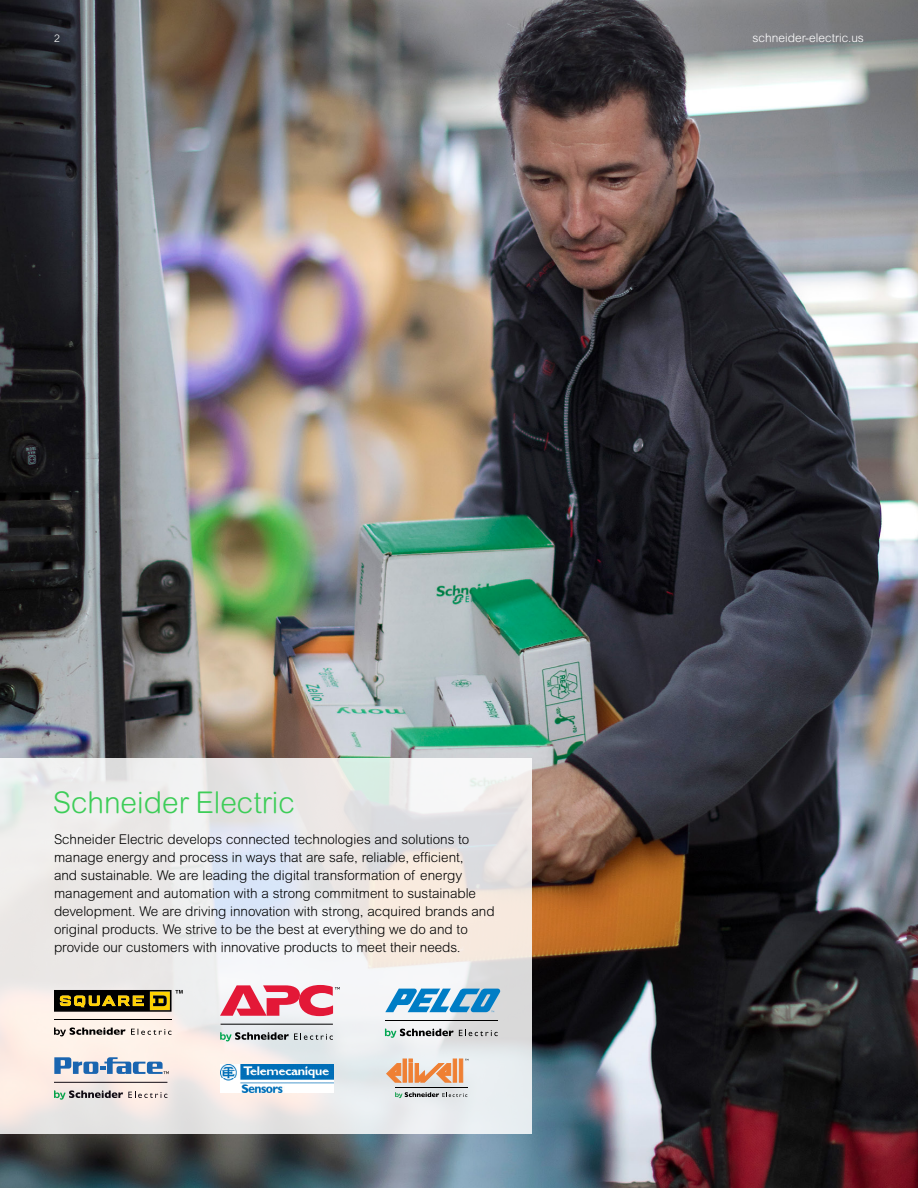
<style>
.page{position:relative;width:918px;height:1188px;background:#fff}
.page>*{position:absolute;margin:0;border:0;box-sizing:border-box;transform-origin:0 0}
.t1{font:300 30px "Arial Rounded MT Std";color:#3dcd58}
.t2{font:300 13.5px/18px "Arial Rounded MT Std";color:#000}
.t3{font:300 12px "Arial Rounded MT Std";color:#fff}
.t4{font:300 10.5px "Arial Rounded MT Std";color:#fff}
</style>
<div class="page">
<img style="left:0;top:0;width:918px;height:1188px">
<svg style="left:0;top:758px;width:532px;height:376px"></svg>
<svg style="left:220px;top:1032px;width:113px;height:9px"></svg>
<hr style="left:221px;top:1024px;width:112px;height:1px;background:#000">
<svg style="left:220px;top:985px;width:120px;height:31px"></svg>
<img style="left:220px;top:1064px;width:114px;height:29px">
<svg style="left:385px;top:1029px;width:113px;height:9px"></svg>
<hr style="left:385px;top:1020px;width:113px;height:1px;background:#000">
<svg style="left:385px;top:989px;width:115px;height:23px"></svg>
<svg style="left:54px;top:1090px;width:113px;height:10px"></svg>
<hr style="left:54px;top:1082px;width:113px;height:1px;background:#110b14">
<svg style="left:54px;top:1057px;width:115px;height:17px;background:#8fabcb"></svg>
<hr style="left:54px;top:1019px;width:118px;height:1px;background:#000">
<svg style="left:54px;top:1027px;width:118px;height:9px"></svg>
<svg style="left:54px;top:990px;width:129px;height:22px;background:#5f531d"></svg>
<svg style="left:395px;top:1092px;width:72px;height:6px"></svg>
<hr style="left:395px;top:1087px;width:72px;height:1px;background:#000">
<hr style="left:403px;top:1059px;width:4px;height:23px;background:#ef8034">
<div style="left:459px;top:1059px;width:4px;height:23px;background:#ef8034;border:1px solid #ef8034"></div>
<div style="left:453px;top:1059px;width:4px;height:23px;background:#ef8034;border:1px solid #ef8034"></div>
<svg style="left:386px;top:1063px;width:15px;height:19px"></svg>
<svg style="left:409px;top:1059px;width:42px;height:23px"></svg>
<p class="t4" style="left:54px;top:32px;width:7px">2</p>
<p class="t3" style="left:753px;top:31px;width:113px">schneider-electric.us</p>
<h1 class="t1" style="left:53px;top:785px;width:244px">Schneider Electric</h1>
<p class="t2" style="left:54px;top:831px;width:442px">Schneider Electric develops connected technologies and solutions to manage energy and process in ways that are safe, reliable, efficient,<br>and sustainable. We are leading the digital transformation of energy management and automation with a strong commitment to sustainable development. We are driving innovation with strong, acquired brands and original products. We strive to be the best at everything we do and to provide our customers with innovative products to meet their needs.</p>
</div>
